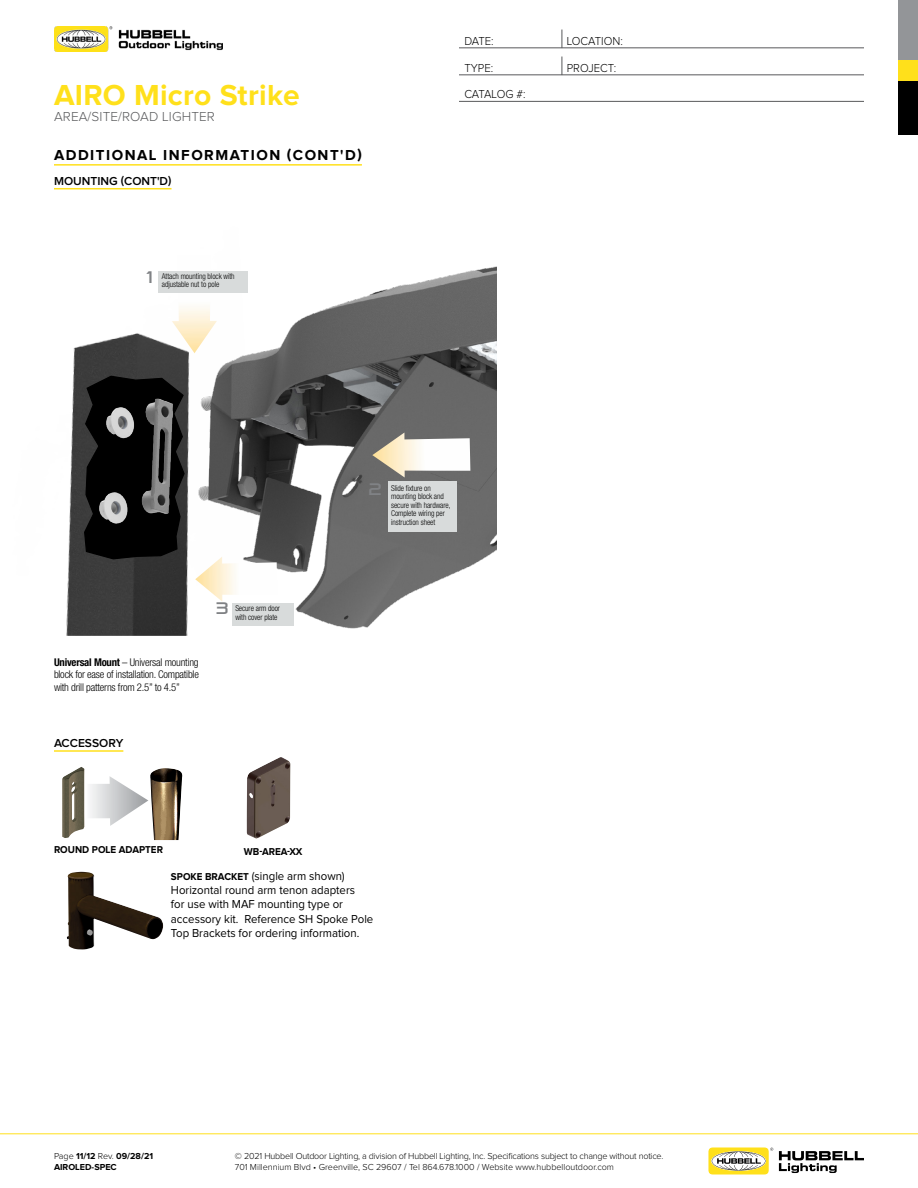
<style>
.page{position:relative;width:918px;height:1188px;background:#fff}
.page>*{position:absolute;margin:0;border:0;box-sizing:border-box;transform-origin:0 0}
.t1{font:700 30px "Proxima Nova";letter-spacing:.01em;color:#ffe01b}
.t2{font:700 15px "Proxima Nova";letter-spacing:.1em;color:#000}
.t3{font:300 13.5px "Proxima Nova";letter-spacing:.01em;color:#58595b}
.t4{font:12px/14.4px "Proxima Nova";color:#000;scale:.95 1}
.t5{font:300 12px "Proxima Nova";color:#000;scale:.95 1}
.t6{font:600 12px "Proxima Nova";color:#000}
.t7{font:300 12px "Proxima Nova";letter-spacing:-.02em;color:#000;scale:.95 1}
.t8{font:300 condensed 10.65px/12.5px "Helvetica Neue LT Std";letter-spacing:-.02em;color:#000;text-align:justify}
.t9{font:700 10.35px "Proxima Nova";color:#000;scale:.95 1}
.t10{font:300 9px/10.8px "Proxima Nova";letter-spacing:-.02em;color:#000}
.t11{font:700 9px/10.8px "Proxima Nova";color:#000}
.t12{font:300 condensed 8.1px/8.6px "Helvetica Neue LT Std";letter-spacing:-.005em;color:#000;scale:.95 1}
.s1{font-family:"Pirulen";font-weight:400;font-stretch:normal;font-size:16.65px;color:#808285}
.s2{font-weight:700}
.s3{font-weight:700;font-size:10.35px}
.s4{font-weight:300}
</style>
<div class="page">
<hr style="left:0;top:1134px;width:918px;height:1px;background:#ffe01b">
<div style="left:898px;top:81px;width:20px;height:54px;background:#000"></div>
<div style="left:898px;top:0;width:20px;height:61px;background:#939598"></div>
<div style="left:898px;top:61px;width:20px;height:20px;background:#ffe01b"></div>
<img style="left:54px;top:27px;width:168px;height:24px">
<svg style="left:779px;top:1151px;width:85px;height:22px"></svg>
<div style="left:708px;top:1148px;width:61px;height:26px;background:#ffe01b;border-radius:5px"></div>
<svg style="left:711px;top:1151px;width:55px;height:20px"></svg>
<svg style="left:712px;top:1148px;width:61px;height:22px"></svg>
<hr style="left:459px;top:48px;width:405px;height:1px;background:#58595b">
<svg style="left:562px;top:30px;width:1px;height:18px"></svg>
<hr style="left:459px;top:75px;width:405px;height:1px;background:#58595b">
<svg style="left:562px;top:57px;width:1px;height:18px"></svg>
<hr style="left:459px;top:101px;width:405px;height:1px;background:#58595b">
<hr style="left:54px;top:164px;width:308px;height:2px;background:#ffe01b">
<hr style="left:54px;top:750px;width:69px;height:2px;background:#ffe01b">
<img style="left:67px;top:872px;width:96px;height:78px">
<img style="left:247px;top:757px;width:44px;height:82px">
<svg style="left:84px;top:776px;width:65px;height:50px"></svg>
<img style="left:150px;top:768px;width:33px;height:72px">
<img style="left:62px;top:767px;width:22px;height:71px">
<img style="left:66px;top:266px;width:430px;height:370px">
<svg style="left:195px;top:557px;width:82px;height:45px"></svg>
<div style="left:388px;top:482px;width:69px;height:50px;background:#d8dbdb"></div>
<div style="left:232px;top:603px;width:62px;height:23px;background:#d8dbdb"></div>
<svg style="left:372px;top:433px;width:98px;height:45px"></svg>
<svg style="left:172px;top:266px;width:45px;height:87px"></svg>
<div style="left:158px;top:271px;width:90px;height:21px;background:#d8dbdb"></div>
<hr style="left:54px;top:188px;width:118px;height:1px;background:#ffe01b">
<h1 class="t1" style="left:54px;top:78px;width:247px">AIRO Micro Strike</h1>
<h3 class="t3" style="left:54px;top:109px;width:162px">AREA/SITE/ROAD LIGHTER</h3>
<h2 class="t2" style="left:54px;top:147px;width:309px">ADDITIONAL INFORMATION (CONT'D)</h2>
<h3 class="t6" style="left:54px;top:174px;width:119px">MOUNTING (CONT'D)</h3>
<p class="t12" style="left:146px;top:271px;width:94px;text-align:center"><span class="s1">1</span> Attach mounting block with adjustable nut to pole</p>
<h3 class="t5" style="left:464px;top:34px;width:32px">DATE:</h3>
<h3 class="t5" style="left:567px;top:34px;width:61px">LOCATION:</h3>
<h3 class="t5" style="left:464px;top:61px;width:32px">TYPE:</h3>
<h3 class="t5" style="left:567px;top:61px;width:54px">PROJECT:</h3>
<h3 class="t7" style="left:464px;top:88px;width:66px">CATALOG #:</h3>
<p class="t8" style="left:54px;top:656px;width:146px"><span class="s2">Universal Mount</span> – Universal mounting block for ease of installation. Compatible with drill patterns from 2.5” to 4.5”</p>
<p class="t12" style="left:235px;top:604px;width:49px;text-indent:-19px"><span class="s1">3</span> Secure arm door with cover plate</p>
<h3 class="t6" style="left:54px;top:736px;width:71px">ACCESSORY</h3>
<p class="t9" style="left:54px;top:844px;width:116px">ROUND POLE ADAPTER</p>
<p class="t9" style="left:244px;top:846px;width:63px">WB-AREA-XX</p>
<p class="t12" style="left:391px;top:483px;width:64px;text-indent:-23px"><span class="s1">2</span> Slide fixture on mounting block and secure with hardware,<br>Complete wiring per instruction sheet</p>
<h3 class="t4" style="left:171px;top:869px;width:215px"><span class="s3">SPOKE BRACKET</span> (single arm shown)<br>Horizontal round arm tenon adapters<br>for use with MAF mounting type or accessory kit. Reference SH Spoke Pole Top Brackets for ordering information.</h3>
<p class="t11" style="left:54px;top:1151px;width:101px"><span class="s4">Page</span> 11/12 <span class="s4">Rev.</span> 09/28/21<br>AIROLED-SPEC</p>
<p class="t10" style="left:235px;top:1151px;width:430px">© 2021 Hubbell Outdoor Lighting, a division of Hubbell Lighting, Inc. Specifications subject to change without notice.<br>701 Millennium Blvd • Greenville, SC 29607 / Tel 864.678.1000 / Website www.hubbelloutdoor.com</p>
</div>
